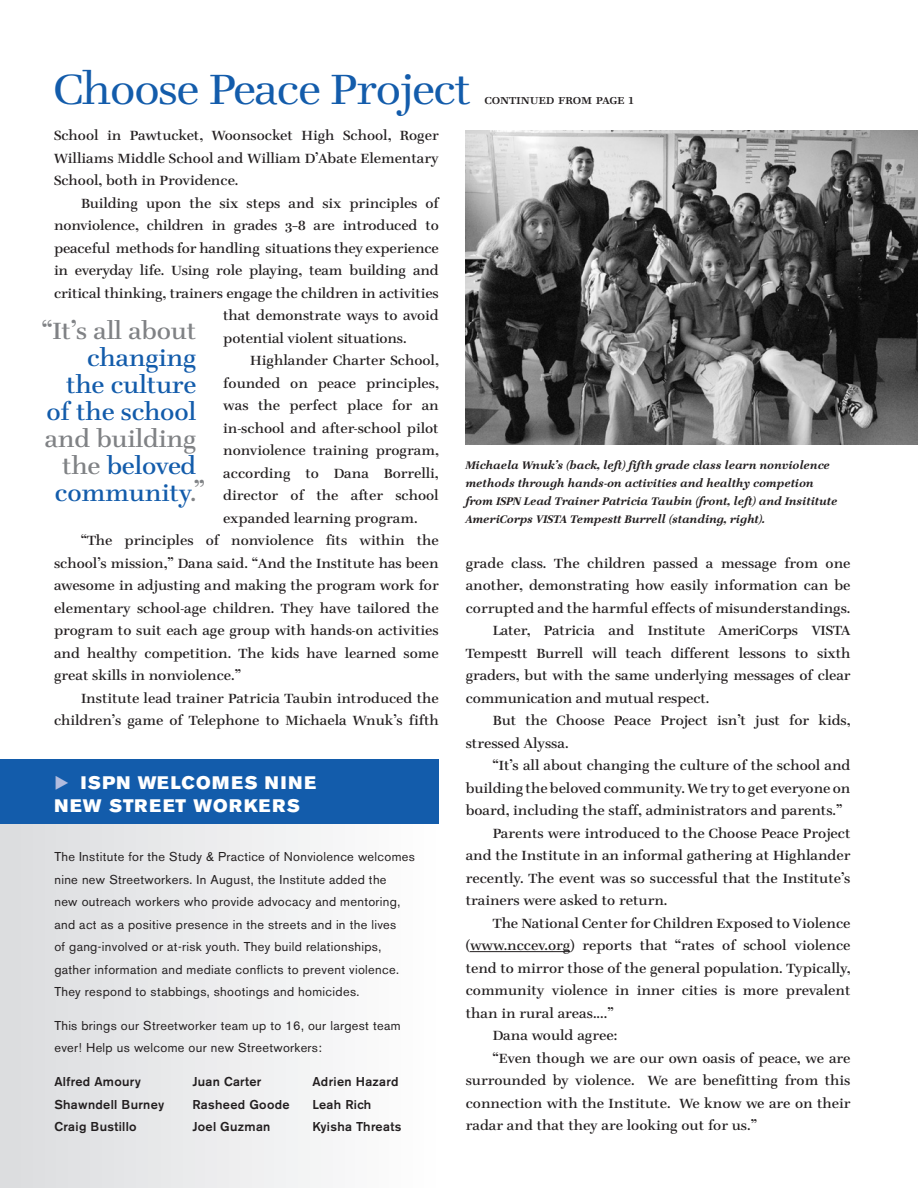
<style>
.page{position:relative;width:918px;height:1188px;background:#fff}
.page>*{position:absolute;margin:0;border:0;box-sizing:border-box;transform-origin:0 0}
.Head_Akzidenz_12{font:40.5px "Teimer Lite";letter-spacing:-.03em;color:#135cab}
.Text_8_5_15{font:22.5px "Teimer Demi";letter-spacing:-.01em;color:#135cab}
.Text_8_5_15-2{font:22.5px "Teimer Demi";letter-spacing:-.01em;color:#808285}
.Head_Akzidenz_12-2{font:18px/22.5px "Akzidenz Grotesk BE Super";letter-spacing:.08em;color:#fff}
.Text_8_5_15-3{font:12.75px/22.5px "Teimer Demi";color:#231f20;text-align:justify}
.Sidebar_Akzidenz{font:12.75px/22.5px "Akzidenz Grotesk BE";letter-spacing:.025em;color:#231f20}
.Sidebar_Akzidenz-2{font:500 12.75px "Akzidenz Grotesk BE";letter-spacing:.025em;color:#231f20}
.Head_Akzidenz_12-3{font:12.75px "Teimer Demi SC";letter-spacing:-.005em;color:#231f20}
.Caption_Teimer_BI{font:italic 700 10.5px/18px "Teimer Demi";color:#231f20}
.s1{color:#808285}
.s2{font-family:"European Pi Three";color:#b2bcde}
</style>
<div class="page">
<div style="left:0;top:818px;width:439px;height:370px;background:linear-gradient(to right,#dbdcde,#fefefe)"></div>
<div style="left:0;top:760px;width:439px;height:64px;background:#135cab"></div>
<img style="left:466px;top:130px;width:452px;height:314px">
<hr style="left:470px;top:951px;width:100px;height:1px;background:#231f20">
<p class="Head_Akzidenz_12" style="left:54px;top:63px;width:419px">Choose Peace Project</p>
<p class="Head_Akzidenz_12-3" style="left:484px;top:91px;width:151px">continued from page 1</p>
<p class="Text_8_5_15-3" style="left:54px;top:125px;width:386px">School in Pawtucket, Woonsocket High School, Roger Williams Middle School and William D’Abate Elementary School, both in Providence.</p>
<p class="Text_8_5_15-3" style="left:81px;top:192px;width:359px">Building upon the six steps and six principles of</p>
<p class="Text_8_5_15-3" style="left:54px;top:215px;width:386px">nonviolence, children in grades 3–8 are introduced to</p>
<p class="Text_8_5_15-3" style="left:54px;top:237px;width:386px">peaceful methods for handling situations they experience</p>
<p class="Text_8_5_15-3" style="left:54px;top:260px;width:386px">in everyday life. Using role playing, team building and</p>
<p class="Text_8_5_15-3" style="left:54px;top:282px;width:386px">critical thinking, trainers engage the children in activities</p>
<p class="Text_8_5_15-3" style="left:223px;top:305px;width:217px">that demonstrate ways to avoid</p>
<p class="Text_8_5_15-3" style="left:223px;top:327px;width:185px">potential violent situations.</p>
<p class="Text_8_5_15-3" style="left:223px;top:350px;width:217px;text-indent:27px">Highlander Charter School, founded on peace principles, was the perfect place for an in-school and after-school pilot nonviolence training program, according to Dana Borrelli, director of the after school expanded learning program.</p>
<p class="Text_8_5_15-3" style="left:54px;top:530px;width:386px;text-indent:27px">“The principles of nonviolence fits within the school’s mission,” Dana said. “And the Institute has been awesome in adjusting and making the program work for elementary school-age children. They have tailored the program to suit each age group with hands-on activities and healthy competition. The kids have learned some great skills in nonviolence.”</p>
<p class="Text_8_5_15-3" style="left:54px;top:687px;width:386px;text-align:right">Institute lead trainer Patricia Taubin introduced the children’s game of Telephone to Michaela Wnuk’s fifth</p>
<p class="Text_8_5_15-2" style="left:42px;top:316px;width:156px">“It’s all about</p>
<p class="Text_8_5_15" style="left:87px;top:343px;width:111px">changing</p>
<p class="Text_8_5_15" style="left:66px;top:370px;width:132px">the culture</p>
<p class="Text_8_5_15" style="left:47px;top:397px;width:151px">of the school</p>
<p class="Text_8_5_15-2" style="left:45px;top:424px;width:153px">and building</p>
<p class="Text_8_5_15" style="left:62px;top:451px;width:136px"><span class="s1">the</span> beloved</p>
<p class="Text_8_5_15" style="left:55px;top:478px;width:151px">community<span class="s1">.”</span></p>
<p class="Head_Akzidenz_12-2" style="left:54px;top:772px;width:263px"><span class="s2">E</span> ISPN WELCOMES NINE<br>NEW STREET WORKERS</p>
<p class="Sidebar_Akzidenz" style="left:54px;top:845px;width:362px">The Institute for the Study &amp; Practice of Nonviolence welcomes nine new Streetworkers. In August, the Institute added the<br>new outreach workers who provide advocacy and mentoring, and act as a positive presence in the streets and in the lives<br>of gang-involved or at-risk youth. They build relationships, gather information and mediate conflicts to prevent violence.<br>They respond to stabbings, shootings and homicides.</p>
<p class="Sidebar_Akzidenz" style="left:54px;top:1014px;width:348px">This brings our Streetworker team up to 16, our largest team ever! Help us welcome our new Streetworkers:</p>
<p class="Sidebar_Akzidenz-2" style="left:54px;top:1074px;width:88px">Alfred Amoury</p>
<p class="Sidebar_Akzidenz-2" style="left:192px;top:1074px;width:71px">Juan Carter</p>
<p class="Sidebar_Akzidenz-2" style="left:312px;top:1074px;width:88px">Adrien Hazard</p>
<p class="Sidebar_Akzidenz-2" style="left:54px;top:1096px;width:111px">Shawndell Burney</p>
<p class="Sidebar_Akzidenz-2" style="left:192px;top:1096px;width:99px">Rasheed Goode</p>
<p class="Sidebar_Akzidenz-2" style="left:312px;top:1096px;width:60px">Leah Rich</p>
<p class="Sidebar_Akzidenz-2" style="left:54px;top:1119px;width:84px">Craig Bustillo</p>
<p class="Sidebar_Akzidenz-2" style="left:192px;top:1119px;width:80px">Joel Guzman</p>
<p class="Sidebar_Akzidenz-2" style="left:312px;top:1119px;width:90px">Kyisha Threats</p>
<p class="Caption_Teimer_BI" style="left:466px;top:456px;width:374px">Michaela Wnuk’s (back, left) fifth grade class learn nonviolence methods through hands-on activities and healthy competion from ISPN Lead Trainer Patricia Taubin (front, left) and Insititute AmeriCorps VISTA Tempestt Burrell (standing, right).</p>
<p class="Text_8_5_15-3" style="left:466px;top:552px;width:386px">grade class. The children passed a message from one another, demonstrating how easily information can be corrupted and the harmful effects of misunderstandings.</p>
<p class="Text_8_5_15-3" style="left:466px;top:620px;width:386px;text-indent:27px">Later, Patricia and Institute AmeriCorps VISTA Tempestt Burrell will teach different lessons to sixth graders, but with the same underlying messages of clear communication and mutual respect.</p>
<p class="Text_8_5_15-3" style="left:466px;top:710px;width:386px;text-indent:27px">But the Choose Peace Project isn’t just for kids, stressed Alyssa.</p>
<p class="Text_8_5_15-3" style="left:466px;top:755px;width:386px;text-indent:27px">“It’s all about changing the culture of the school and building the beloved community. We try to get everyone on board, including the staff, administrators and parents.”</p>
<p class="Text_8_5_15-3" style="left:466px;top:822px;width:386px;text-indent:27px">Parents were introduced to the Choose Peace Project and the Institute in an informal gathering at Highlander recently. The event was so successful that the Institute’s trainers were asked to return.</p>
<p class="Text_8_5_15-3" style="left:466px;top:912px;width:386px;text-indent:27px">The National Center for Children Exposed to Violence (www.nccev.org) reports that “rates of school violence tend to mirror those of the general population. Typically, community violence in inner cities is more prevalent than in rural areas....”</p>
<p class="Text_8_5_15-3" style="left:493px;top:1025px;width:126px">Dana would agree:</p>
<p class="Text_8_5_15-3" style="left:466px;top:1047px;width:386px;text-indent:27px">“Even though we are our own oasis of peace, we are surrounded by violence. We are benefitting from this connection with the Institute. We know we are on their radar and that they are looking out for us.”</p>
</div>
